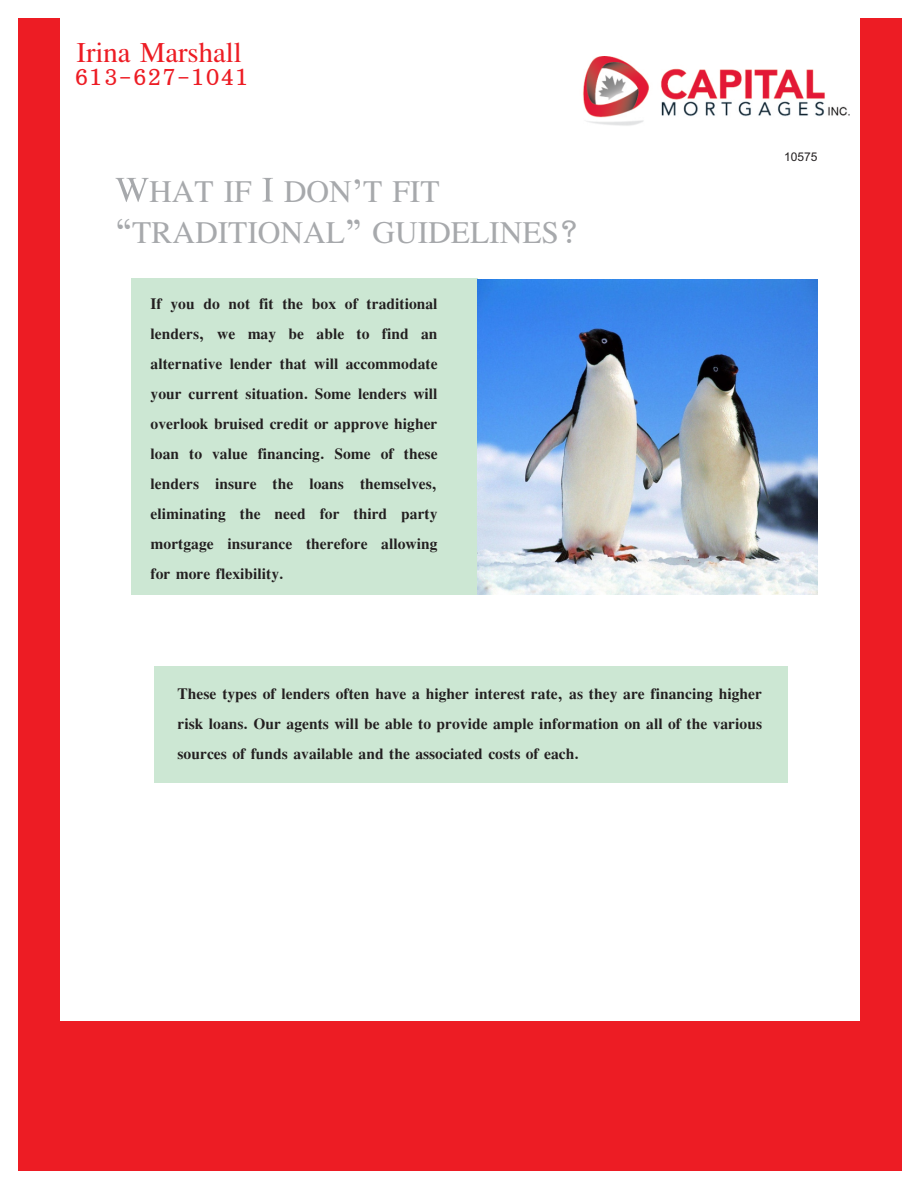
<style>
.page{position:relative;width:918px;height:1188px;background:#fff}
.page>*{position:absolute;margin:0;border:0;box-sizing:border-box;transform-origin:0 0}
.t1{font:46.05px/41.2px "Eucrosia UPC";color:#a7a9ac}
.t2{font:42px "Eucrosia UPC";color:#ed1c24}
.t3{font:36px "Eucrosia UPC";color:#ed1c24}
.t4{font:24px/30px "Eucrosia UPC Bold";color:#231f20;text-align:justify}
.t5{font:12px "Arial";color:#231f20}
.s1{font-size:52.5px}
</style>
<div class="page">
<div style="left:154px;top:666px;width:634px;height:117px;background:#cce7d3"></div>
<div style="left:131px;top:279px;width:346px;height:316px;background:#cce7d3"></div>
<div style="left:861px;top:18px;width:41px;height:1152px;background:#ed1c24"></div>
<div style="left:18px;top:1021px;width:884px;height:150px;background:#ed1c24"></div>
<div style="left:18px;top:18px;width:41px;height:1152px;background:#ed1c24"></div>
<img style="left:477px;top:280px;width:341px;height:315px">
<img style="left:583px;top:57px;width:267px;height:69px">
<h2 class="t2" style="left:77px;top:27px;width:167px">Irina Marshall</h2>
<h3 class="t3" style="left:74px;top:55px;width:177px">613-627-1041</h3>
<h1 class="t1" style="left:115px;top:167px;width:465px"><span class="s1">W</span>HAT IF <span class="s1">I</span> DON’T FIT “TRADITIONAL” GUIDELINES?</h1>
<p class="t4" style="left:151px;top:287px;width:289px">If you do not fit the box of traditional lenders, we may be able to find an alternative lender that will accommodate your current situation. Some lenders will overlook bruised credit or approve higher loan to value financing. Some of these lenders insure the loans themselves, eliminating the need for third party mortgage insurance therefore allowing for more flexibility.</p>
<p class="t5" style="left:784px;top:152px;width:35px">10575</p>
<p class="t4" style="left:178px;top:677px;width:586px">These types of lenders often have a higher interest rate, as they are financing higher risk loans. Our agents will be able to provide ample information on all of the various sources of funds available and the associated costs of each.</p>
</div>
